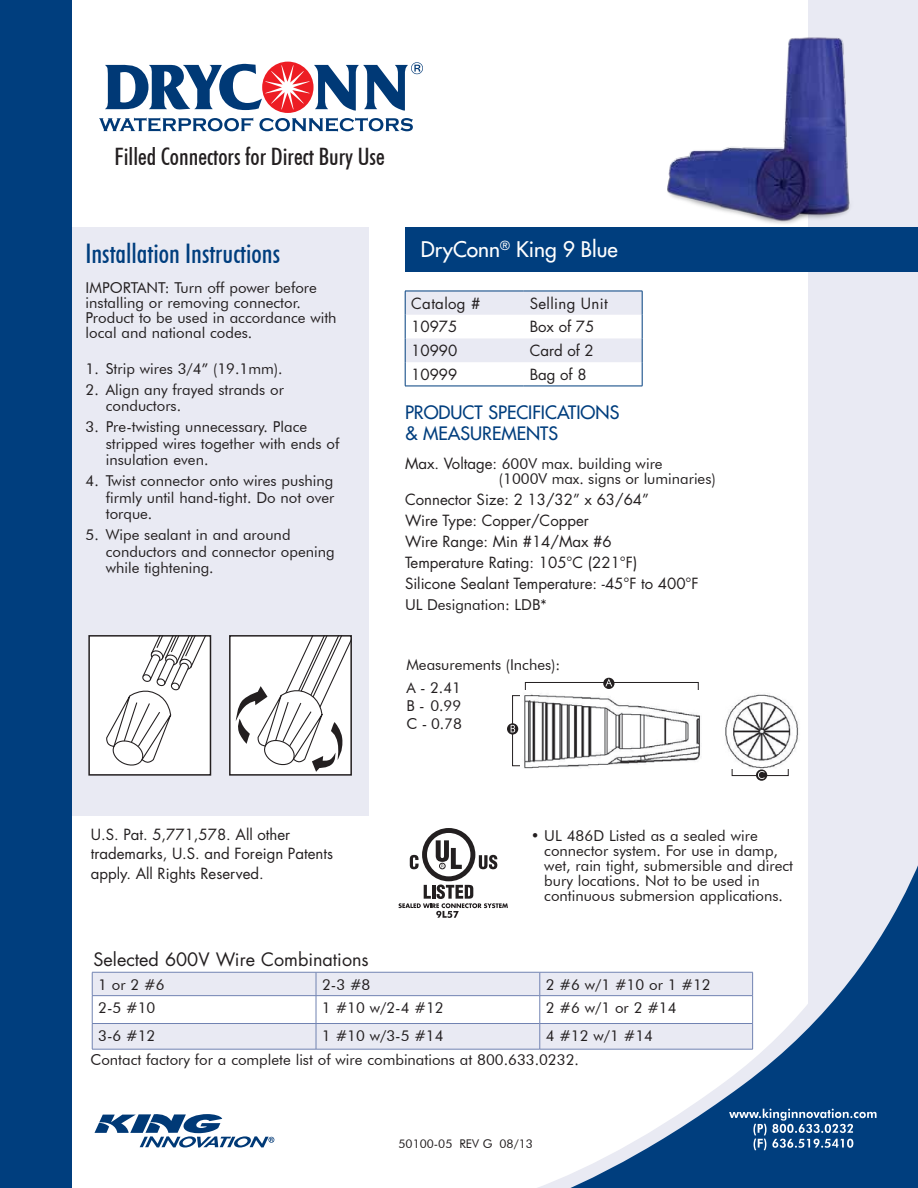
<style>
.page{position:relative;width:918px;height:1188px;background:#fff}
.page>*{position:absolute;margin:0;border:0;box-sizing:border-box;transform-origin:0 0}
.t1{font:500 condensed 27px "Futura BT";color:#003e7e}
.t2{font:500 condensed 24px "Futura BT";color:#231f20}
.t3{font:21px "Futura";color:#fff}
.t4{font:18px/21px "Futura";color:#003e7e}
.t5{font:18px "Futura";color:#231f20}
.t6{font:15px/15px "Futura BT";color:#231f20}
.t7{font:15px/21px "Futura";color:#231f20}
.t8{font:15px "Futura";letter-spacing:.025em;color:#231f20}
.t9{font:12px "Futura BT";color:#231f20}
.s1{font-family:"Futura"}
</style>
<div class="page">
<div style="left:33px;top:227px;width:336px;height:588px;background:#e9eaf3"></div>
<svg style="left:410px;top:855px;width:2px;height:14px"></svg>
<svg style="left:398px;top:903px;width:14px;height:6px"></svg>
<svg style="left:93px;top:973px;width:319px;height:76px;fill:#e9eaf3"></svg>
<svg style="left:92px;top:973px;width:1px;height:76px"></svg>
<hr style="left:92px;top:972px;width:224px;height:1px;background:#7183b2">
<hr style="left:316px;top:972px;width:224px;height:1px;background:#7183b2">
<svg style="left:316px;top:972px;width:1px;height:77px"></svg>
<hr style="left:92px;top:995px;width:224px;height:1px;background:#7183b2">
<hr style="left:316px;top:995px;width:224px;height:1px;background:#7183b2">
<hr style="left:92px;top:1023px;width:224px;height:1px;background:#7183b2">
<hr style="left:316px;top:1023px;width:224px;height:1px;background:#7183b2">
<hr style="left:92px;top:1049px;width:224px;height:1px;background:#7183b2">
<hr style="left:316px;top:1049px;width:224px;height:1px;background:#7183b2">
<div style="left:809px;top:0;width:109px;height:1188px;background:#e9eaf3"></div>
<svg style="left:405px;top:291px;width:238px;height:95px"></svg>
<hr style="left:405px;top:386px;width:119px;height:1px;background:#003e7e">
<hr style="left:524px;top:386px;width:118px;height:1px;background:#003e7e">
<img style="left:653px;top:23px;width:224px;height:205px">
<div style="left:89px;top:636px;width:121px;height:139px;background:#fff"></div>
<svg style="left:106px;top:638px;width:99px;height:128px"></svg>
<div style="left:88px;top:635px;width:123px;height:141px;border:2px solid #231f20"></div>
<div style="left:230px;top:636px;width:121px;height:139px;background:#fff"></div>
<svg style="left:236px;top:638px;width:113px;height:134px"></svg>
<div style="left:229px;top:635px;width:123px;height:141px;border:2px solid #231f20"></div>
<div style="left:0;top:0;width:71px;height:1188px;background:#003e7e"></div>
<svg style="left:412px;top:775px;width:506px;height:413px"></svg>
<svg style="left:94px;top:1114px;width:180px;height:34px"></svg>
<svg style="left:729px;top:1109px;width:148px;height:41px"></svg>
<svg style="left:99px;top:62px;width:324px;height:70px"></svg>
<div style="left:405px;top:228px;width:513px;height:44px;background:#003e7e"></div>
<div style="left:732px;top:716px;width:57px;height:60px;border:1px solid #231f20"></div>
<div style="left:525px;top:682px;width:174px;height:30px;border:1px solid #231f20"></div>
<div style="left:512px;top:695px;width:64px;height:71px;border:1px solid #231f20"></div>
<svg style="left:603px;top:678px;width:12px;height:11px"></svg>
<svg style="left:605px;top:679px;width:7px;height:7px"></svg>
<svg style="left:507px;top:723px;width:11px;height:12px"></svg>
<svg style="left:511px;top:725px;width:4px;height:7px"></svg>
<svg style="left:756px;top:769px;width:11px;height:12px"></svg>
<svg style="left:758px;top:771px;width:6px;height:8px"></svg>
<img style="left:520px;top:691px;width:279px;height:77px">
<h2 class="t2" style="left:115px;top:142px;width:272px">Filled Connectors for Direct Bury Use</h2>
<h1 class="t1" style="left:85px;top:237px;width:196px">Installation Instructions</h1>
<p class="t6" style="left:86px;top:280px;width:253px">important: Turn off power before installing or removing connector.<br>Product to be used in accordance with local and national codes.</p>
<p class="t6" style="left:86px;top:361px;width:198px">1. Strip wires 3/4” (19.1mm).</p>
<p class="t6" style="left:106px;top:381px;width:180px;line-height:16.5px;text-indent:-20px">2. Align any frayed strands or conductors.</p>
<p class="t6" style="left:106px;top:419px;width:235px;line-height:16.5px;text-indent:-20px">3. Pre-twisting unnecessary. Place stripped wires together with ends of insulation even.</p>
<p class="t6" style="left:106px;top:473px;width:230px;line-height:16.5px;text-align:justify;text-indent:-20px">4. Twist connector onto wires pushing firmly until hand-tight. Do not over torque.</p>
<p class="t6" style="left:106px;top:527px;width:230px;line-height:16.5px;text-indent:-20px">5. Wipe sealant in and around conductors and connector opening while tightening.</p>
<h3 class="t3" style="left:421px;top:235px;width:199px">DRYCONN<sup>®</sup> KING 9 BLUE</h3>
<p class="t8" style="left:411px;top:293px;width:71px">Catalog #</p>
<p class="t8" style="left:530px;top:293px;width:80px">Selling Unit</p>
<p class="t7" style="left:411px;top:316px;width:48px">10975</p>
<p class="t7" style="left:530px;top:316px;width:66px">Box of 75</p>
<p class="t7" style="left:411px;top:340px;width:48px">10990</p>
<p class="t7" style="left:530px;top:340px;width:66px">Card of 2</p>
<p class="t7" style="left:411px;top:364px;width:48px">10999</p>
<p class="t7" style="left:530px;top:364px;width:58px">Bag of 8</p>
<p class="t4" style="left:405px;top:402px;width:216px">PRODUCT SPECIFICATIONS &amp; MEASUREMENTS</p>
<p class="t6" style="left:499px;top:456px;width:218px;text-indent:-94px"><span class="s1">Max. Voltage:</span> 600V max. building wire<br>(1000V max. signs or luminaries)</p>
<p class="t7" style="left:405px;top:489px;width:295px">Connector Size: 2 13/32” x 63/64”<br>Wire Type: Copper/Copper<br>Wire Range: Min #14/Max #6<br>Temperature Rating: 105°C (221°F)<br>Silicone Sealant Temperature: -45°F to 400°F</p>
<p class="t6" style="left:405px;top:597px;width:143px">UL Designation: LDB*</p>
<p class="t6" style="left:406px;top:653px;width:155px;line-height:22.5px">Measurements (I nches):<br>A - 2.41</p>
<p class="t6" style="left:406px;top:696px;width:57px;line-height:18px">B - 0.99<br>C - 0.78</p>
<p class="t7" style="left:91px;top:824px;width:244px;line-height:19.5px">U.S. Pat. 5,771,578. All other trademarks, U.S. and Foreign Patents apply. All Rights Reserved.</p>
<p class="t5" style="left:94px;top:947px;width:277px">Selected 600V Wire Combinations</p>
<p class="t6" style="left:544px;top:828px;width:250px;text-indent:-14px">• UL 486D Listed as a sealed wire connector system. For use in damp, wet, rain tight, submersible and direct bury locations. Not to be used in continuous submersion applications.</p>
<p class="t6" style="left:98px;top:977px;width:68px">1 or 2 #6</p>
<p class="t6" style="left:322px;top:977px;width:50px">2-3 #8</p>
<p class="t6" style="left:546px;top:977px;width:166px">2 #6 w/1 #10 or 1 #12</p>
<p class="t6" style="left:98px;top:1000px;width:59px">2-5 #10</p>
<p class="t6" style="left:322px;top:1000px;width:123px">1 #10 w/2-4 #12</p>
<p class="t6" style="left:546px;top:1000px;width:132px">2 #6 w/1 or 2 #14</p>
<p class="t6" style="left:98px;top:1028px;width:59px">3-6 #12</p>
<p class="t6" style="left:322px;top:1028px;width:123px">1 #10 w/3-5 #14</p>
<p class="t6" style="left:546px;top:1028px;width:109px">4 #12 w/1 #14</p>
<p class="t6" style="left:91px;top:1052px;width:490px">Contact factory for a complete list of wire combinations at 800.633.0232.</p>
<p class="t9" style="left:399px;top:1136px;width:136px">50100-05 REV G 08/13</p>
</div>
